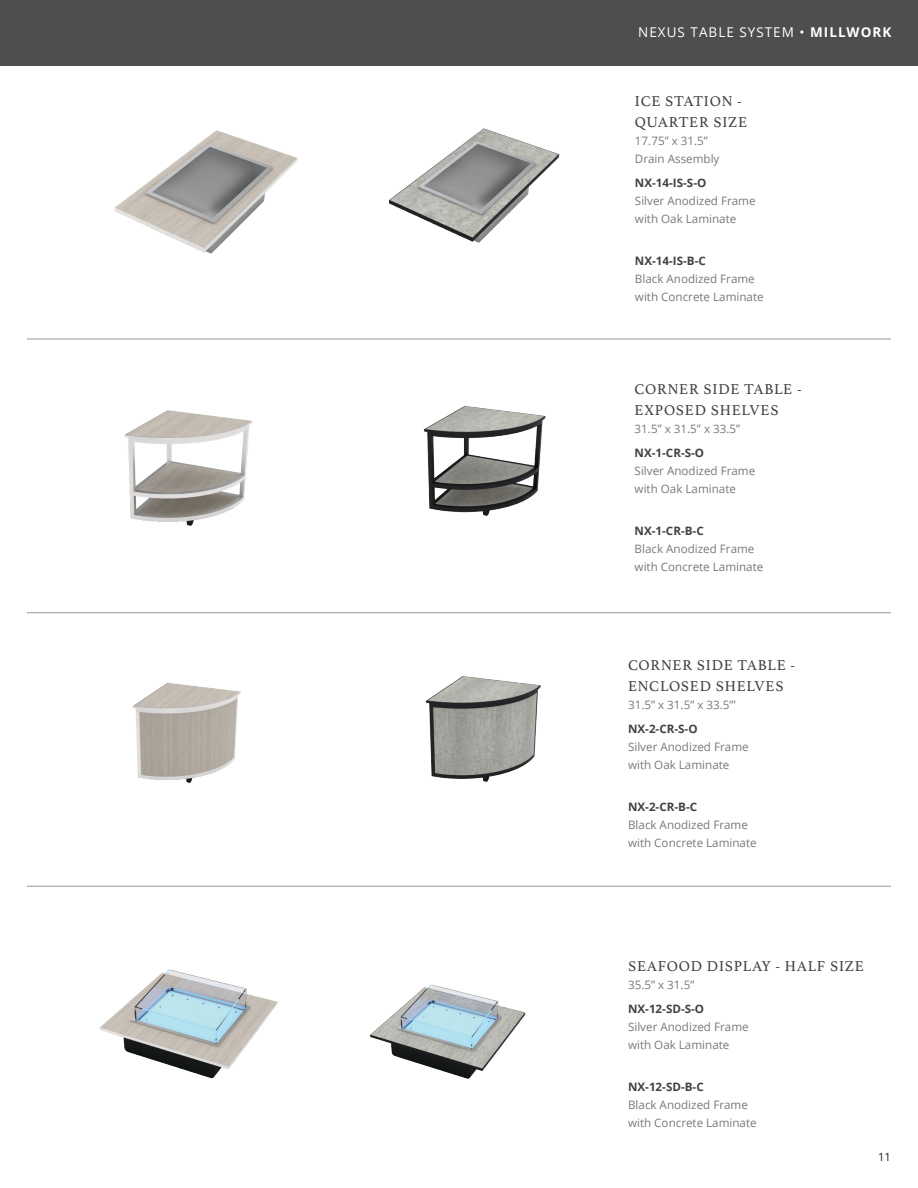
<style>
.page{position:relative;width:918px;height:1188px;background:#fff}
.page>*{position:absolute;margin:0;border:0;box-sizing:border-box;transform-origin:0 0}
.t1{font:15px/21px "Athelas";letter-spacing:.05em;color:#414142}
.t2{font:13.5px "Open Sans";letter-spacing:.075em;color:#fff}
.t3{font:11.7px/18px "Open Sans";color:#77797b}
.t4{font:700 11.7px "Open Sans";color:#414142}
.t5{font:11.25px "Open Sans";color:#231f20}
.s1{font-weight:700}
.s2{font-weight:700;color:#414142}
.s3{font-weight:300;font-stretch:condensed;font-size:11.25px;color:#fff}
</style>
<div class="page">
<div style="left:0;top:0;width:918px;height:65px;background:#4d4e50"></div>
<hr style="left:27px;top:339px;width:864px;height:1px;background:#949698">
<img style="left:114px;top:130px;width:148px;height:124px">
<img style="left:262px;top:128px;width:298px;height:115px">
<hr style="left:27px;top:612px;width:864px;height:1px;background:#949698">
<hr style="left:27px;top:886px;width:864px;height:1px;background:#949698">
<img style="left:124px;top:410px;width:129px;height:116px">
<img style="left:423px;top:406px;width:123px;height:110px">
<img style="left:132px;top:682px;width:109px;height:101px">
<img style="left:426px;top:676px;width:115px;height:106px">
<img style="left:99px;top:969px;width:179px;height:110px">
<img style="left:370px;top:984px;width:156px;height:95px">
<p class="t2" style="left:638px;top:23px;width:255px">NEXUS TABLE SYSTEM • <span class="s1">MILLWORK</span></p>
<p class="t1" style="left:635px;top:91px;width:114px">ICE STATION -<br>QUARTER SIZE</p>
<p class="t3" style="left:635px;top:132px;width:86px">17.75” x 31.5”<br>Drain Assembly</p>
<p class="t4" style="left:635px;top:175px;width:73px">NX-14-IS-S-O</p>
<p class="t3" style="left:635px;top:192px;width:122px">Silver Anodized Frame with Oak Laminate</p>
<p class="t4" style="left:635px;top:253px;width:72px">NX-14-IS-B-C</p>
<p class="t3" style="left:635px;top:270px;width:130px">Black Anodized Frame with Concrete Laminate</p>
<p class="t1" style="left:635px;top:378px;width:169px">CORNER SIDE TABLE -<br>EXPOSED SHELVES</p>
<p class="t3" style="left:635px;top:420px;width:107px">31.5” x 31.5” x 33.5”</p>
<p class="t4" style="left:635px;top:445px;width:71px">NX-1-CR-S-O</p>
<p class="t3" style="left:635px;top:462px;width:122px">Silver Anodized Frame with Oak Laminate</p>
<p class="t3" style="left:635px;top:522px;width:130px"><span class="s2">NX-1-CR-B-C</span><span class="s3">-C<br></span>Black Anodized Frame with Concrete Laminate</p>
<p class="t1" style="left:628px;top:654px;width:169px">CORNER SIDE TABLE -<br>ENCLOSED SHELVES</p>
<p class="t3" style="left:628px;top:695px;width:109px">31.5” x 31.5” x 33.5”’</p>
<p class="t4" style="left:628px;top:721px;width:71px">NX-2-CR-S-O</p>
<p class="t3" style="left:628px;top:737px;width:122px">Silver Anodized Frame with Oak Laminate</p>
<p class="t3" style="left:628px;top:797px;width:130px"><span class="s2">NX-2-CR-B-C</span><span class="s3">-C<br></span>Black Anodized Frame with Concrete Laminate</p>
<p class="t1" style="left:628px;top:955px;width:237px">SEAFOOD DISPLAY - HALF SIZE</p>
<p class="t3" style="left:628px;top:976px;width:68px">35.5” x 31.5”</p>
<p class="t4" style="left:628px;top:1001px;width:78px">NX-12-SD-S-O</p>
<p class="t3" style="left:628px;top:1018px;width:122px">Silver Anodized Frame with Oak Laminate</p>
<p class="t4" style="left:628px;top:1079px;width:77px">NX-12-SD-B-C</p>
<p class="t3" style="left:628px;top:1096px;width:130px">Black Anodized Frame with Concrete Laminate</p>
<p class="t5" style="left:878px;top:1149px;width:14px">11</p>
</div>
